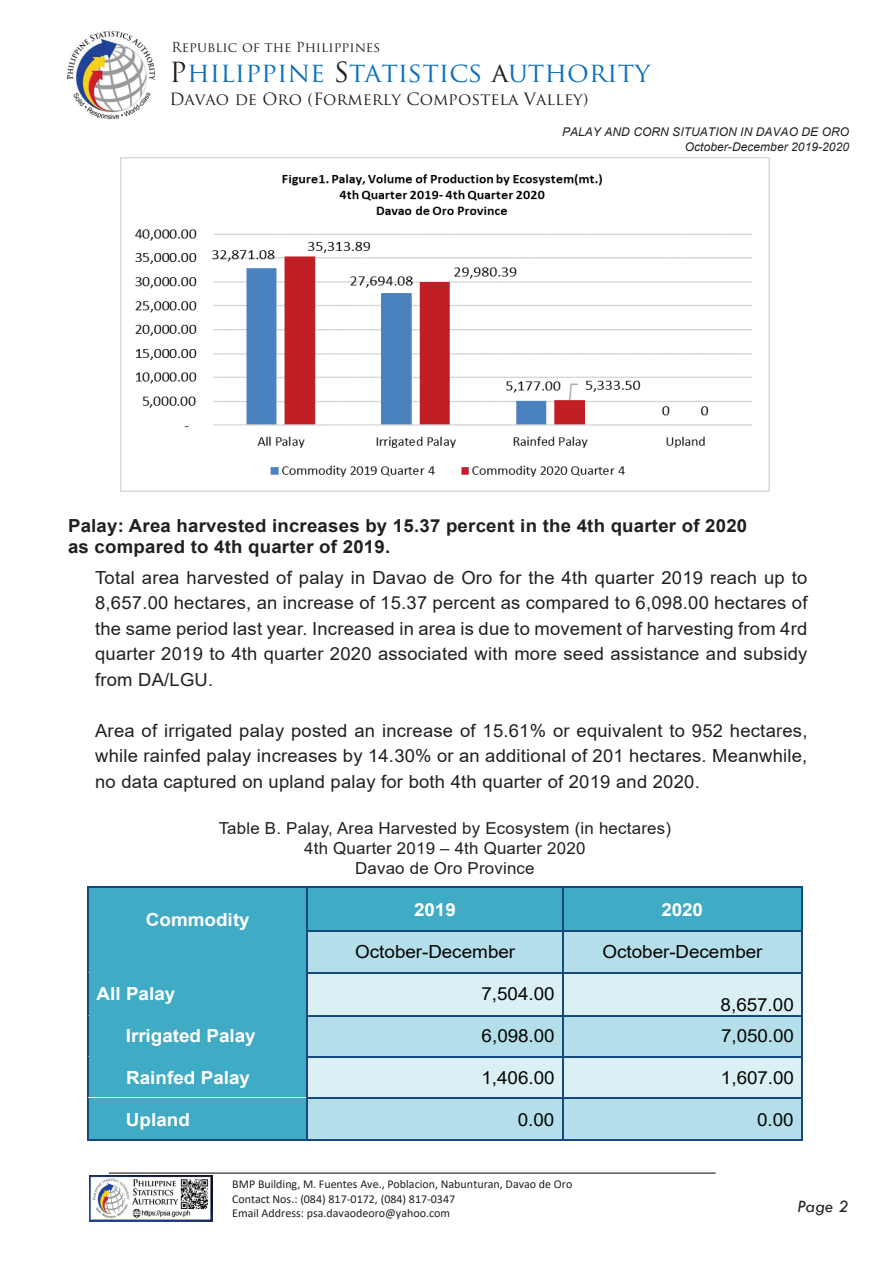
<style>
.page{position:relative;width:893px;height:1263px;background:#fff}
.page>*{position:absolute;margin:0;border:0;box-sizing:border-box;transform-origin:0 0}
.t1{font:27px "Trajan Pro";color:#1170b9}
.t2{font:18px/25.5px "Arial";letter-spacing:.01em;color:#231f20;text-align:justify}
.t3{font:700 18px/21.6px "Arial";letter-spacing:.01em;color:#231f20}
.t4{font:18px "Arial";letter-spacing:-.005em;color:#040503;scale:1.05 1}
.t5{font:700 18px "Arial";letter-spacing:-.005em;color:#fff;scale:1.05 1}
.t6{font:italic 18px "Tw Cen";color:#231f20}
.t7{font:16.5px/19.8px "Arial";letter-spacing:.01em;color:#231f20;text-align:center}
.t8{font:16.5px "Trajan Pro";color:#231f20}
.t9{font:13.5px "Trajan Pro";color:#231f20}
.t10{font:12px/14.5px "Calibri";color:#231f20}
.t11{font:italic 12px/14.4px "Arial";letter-spacing:.005em;color:#231f20;text-align:right}
.s1{color:#231f20}
</style>
<div class="page">
<img style="left:66px;top:30px;width:89px;height:89px">
<hr style="left:109px;top:1172px;width:607px;height:2px;background:#231f20">
<img style="left:89px;top:1176px;width:124px;height:45px">
<img style="left:121px;top:157px;width:648px;height:335px">
<div style="left:89px;top:888px;width:218px;height:84px;background:#3fabc5"></div>
<div style="left:308px;top:888px;width:254px;height:42px;background:#3fabc5"></div>
<div style="left:564px;top:888px;width:238px;height:42px;background:#3fabc5"></div>
<hr style="left:89px;top:887px;width:218px;height:1px;background:#16497d">
<hr style="left:308px;top:887px;width:254px;height:1px;background:#16497d">
<hr style="left:563px;top:887px;width:238px;height:1px;background:#16497d">
<hr style="left:87px;top:888px;width:2px;height:42px;background:#16497d">
<hr style="left:307px;top:888px;width:1px;height:42px;background:#16497d">
<hr style="left:562px;top:888px;width:1px;height:42px;background:#16497d">
<hr style="left:801px;top:888px;width:2px;height:42px;background:#16497d">
<div style="left:308px;top:932px;width:254px;height:40px;background:#b5deeb"></div>
<div style="left:564px;top:932px;width:238px;height:40px;background:#b5deeb"></div>
<hr style="left:308px;top:930px;width:254px;height:2px;background:#16497d">
<hr style="left:563px;top:930px;width:238px;height:2px;background:#16497d">
<hr style="left:87px;top:932px;width:2px;height:40px;background:#16497d">
<hr style="left:307px;top:932px;width:1px;height:40px;background:#16497d">
<hr style="left:562px;top:932px;width:1px;height:40px;background:#16497d">
<hr style="left:801px;top:932px;width:2px;height:40px;background:#16497d">
<div style="left:89px;top:973px;width:218px;height:42px;background:#3fabc5"></div>
<div style="left:308px;top:973px;width:254px;height:42px;background:#daf0f4"></div>
<div style="left:564px;top:973px;width:238px;height:42px;background:#daf0f4"></div>
<hr style="left:89px;top:972px;width:218px;height:1px;background:#3fabc5">
<hr style="left:308px;top:972px;width:254px;height:1px;background:#16497d">
<hr style="left:563px;top:972px;width:238px;height:1px;background:#16497d">
<hr style="left:87px;top:973px;width:2px;height:42px;background:#16497d">
<hr style="left:307px;top:973px;width:1px;height:42px;background:#16497d">
<hr style="left:562px;top:973px;width:1px;height:42px;background:#16497d">
<hr style="left:801px;top:973px;width:2px;height:42px;background:#16497d">
<div style="left:89px;top:1016px;width:218px;height:40px;background:#3fabc5"></div>
<div style="left:308px;top:1016px;width:254px;height:40px;background:#b5deeb"></div>
<div style="left:564px;top:1016px;width:238px;height:40px;background:#b5deeb"></div>
<hr style="left:89px;top:1015px;width:218px;height:1px;background:#3fabc5">
<hr style="left:308px;top:1015px;width:254px;height:1px;background:#16497d">
<hr style="left:563px;top:1015px;width:238px;height:1px;background:#16497d">
<hr style="left:87px;top:1016px;width:2px;height:40px;background:#16497d">
<hr style="left:307px;top:1016px;width:1px;height:40px;background:#16497d">
<hr style="left:562px;top:1016px;width:1px;height:40px;background:#16497d">
<hr style="left:801px;top:1016px;width:2px;height:40px;background:#16497d">
<div style="left:89px;top:1057px;width:218px;height:40px;background:#3fabc5"></div>
<div style="left:308px;top:1057px;width:254px;height:40px;background:#daf0f4"></div>
<div style="left:564px;top:1057px;width:238px;height:40px;background:#daf0f4"></div>
<hr style="left:89px;top:1056px;width:218px;height:1px;background:#3fabc5">
<hr style="left:308px;top:1056px;width:254px;height:1px;background:#16497d">
<hr style="left:563px;top:1056px;width:238px;height:1px;background:#16497d">
<hr style="left:87px;top:1057px;width:2px;height:40px;background:#16497d">
<hr style="left:307px;top:1057px;width:1px;height:40px;background:#16497d">
<hr style="left:562px;top:1057px;width:1px;height:40px;background:#16497d">
<hr style="left:801px;top:1057px;width:2px;height:40px;background:#16497d">
<div style="left:89px;top:1099px;width:218px;height:40px;background:#3fabc5"></div>
<div style="left:308px;top:1099px;width:254px;height:40px;background:#b5deeb"></div>
<div style="left:564px;top:1099px;width:238px;height:40px;background:#b5deeb"></div>
<hr style="left:89px;top:1098px;width:218px;height:1px;background:#3fabc5">
<hr style="left:308px;top:1097px;width:254px;height:2px;background:#16497d">
<hr style="left:563px;top:1097px;width:238px;height:2px;background:#16497d">
<hr style="left:87px;top:1099px;width:2px;height:40px;background:#16497d">
<hr style="left:89px;top:1139px;width:218px;height:1px;background:#16497d">
<hr style="left:307px;top:1099px;width:1px;height:40px;background:#16497d">
<hr style="left:308px;top:1139px;width:254px;height:1px;background:#16497d">
<hr style="left:562px;top:1099px;width:1px;height:40px;background:#16497d">
<hr style="left:563px;top:1139px;width:238px;height:1px;background:#16497d">
<hr style="left:801px;top:1099px;width:2px;height:40px;background:#16497d">
<p class="t9" style="left:172px;top:39px;width:210px">Republic of the Philippines</p>
<h1 class="t1" style="left:170px;top:55px;width:482px"><span class="s1">P</span>hilippine <span class="s1">S</span>tatistics <span class="s1">a</span>uthority</h1>
<p class="t8" style="left:170px;top:88px;width:420px">Davao de Oro (Formerly Compostela Valley)</p>
<p class="t11" style="left:562px;top:125px;width:289px">PALAY AND CORN SITUATION IN DAVAO DE ORO<br>October-December 2019-2020</p>
<p class="t3" style="left:68px;top:515px;width:681px">Palay: Area harvested increases by 15.37 percent in the 4th quarter of 2020 as compared to 4th quarter of 2019.</p>
<p class="t2" style="left:95px;top:564px;width:714px">Total area harvested of palay in Davao de Oro for the 4th quarter 2019 reach up to 8,657.00 hectares, an increase of 15.37 percent as compared to 6,098.00 hectares of the same period last year. Increased in area is due to movement of harvesting from 4rd quarter 2019 to 4th quarter 2020 associated with more seed assistance and subsidy from DA/LGU.</p>
<p class="t2" style="left:95px;top:717px;width:714px">Area of irrigated palay posted an increase of 15.61% or equivalent to 952 hectares, while rainfed palay increases by 14.30% or an additional of 201 hectares. Meanwhile, no data captured on upland palay for both 4th quarter of 2019 and 2020.</p>
<p class="t7" style="left:219px;top:818px;width:454px">Table B. Palay, Area Harvested by Ecosystem (in hectares)<br>4th Quarter 2019 – 4th Quarter 2020<br>Davao de Oro Province</p>
<p class="t5" style="left:146px;top:907px;width:100px">Commodity</p>
<p class="t5" style="left:414px;top:897px;width:41px">2019</p>
<p class="t5" style="left:661px;top:897px;width:41px">2020</p>
<p class="t4" style="left:355px;top:940px;width:154px">October-December</p>
<p class="t4" style="left:602px;top:940px;width:154px">October-December</p>
<p class="t5" style="left:96px;top:981px;width:76px">All Palay</p>
<p class="t4" style="left:481px;top:982px;width:71px">7,504.00</p>
<p class="t4" style="left:721px;top:992px;width:71px">8,657.00</p>
<p class="t5" style="left:126px;top:1023px;width:125px">Irrigated Palay</p>
<p class="t4" style="left:482px;top:1024px;width:71px">6,098.00</p>
<p class="t4" style="left:721px;top:1024px;width:71px">7,050.00</p>
<p class="t5" style="left:126px;top:1065px;width:119px">Rainfed Palay</p>
<p class="t4" style="left:482px;top:1065px;width:71px">1,406.00</p>
<p class="t4" style="left:721px;top:1065px;width:71px">1,607.00</p>
<p class="t5" style="left:126px;top:1106px;width:62px">Upland</p>
<p class="t4" style="left:518px;top:1107px;width:36px">0.00</p>
<p class="t4" style="left:757px;top:1107px;width:36px">0.00</p>
<p class="t10" style="left:232px;top:1176px;width:342px">BMP Building, M. Fuentes Ave., Poblacion, Nabunturan, Davao de Oro<br>Contact Nos.: (084) 817-0172, (084) 817-0347<br>Email Address: psa.davaodeoro@yahoo.com</p>
<p class="t6" style="left:797px;top:1196px;width:53px">Page 2</p>
</div>
